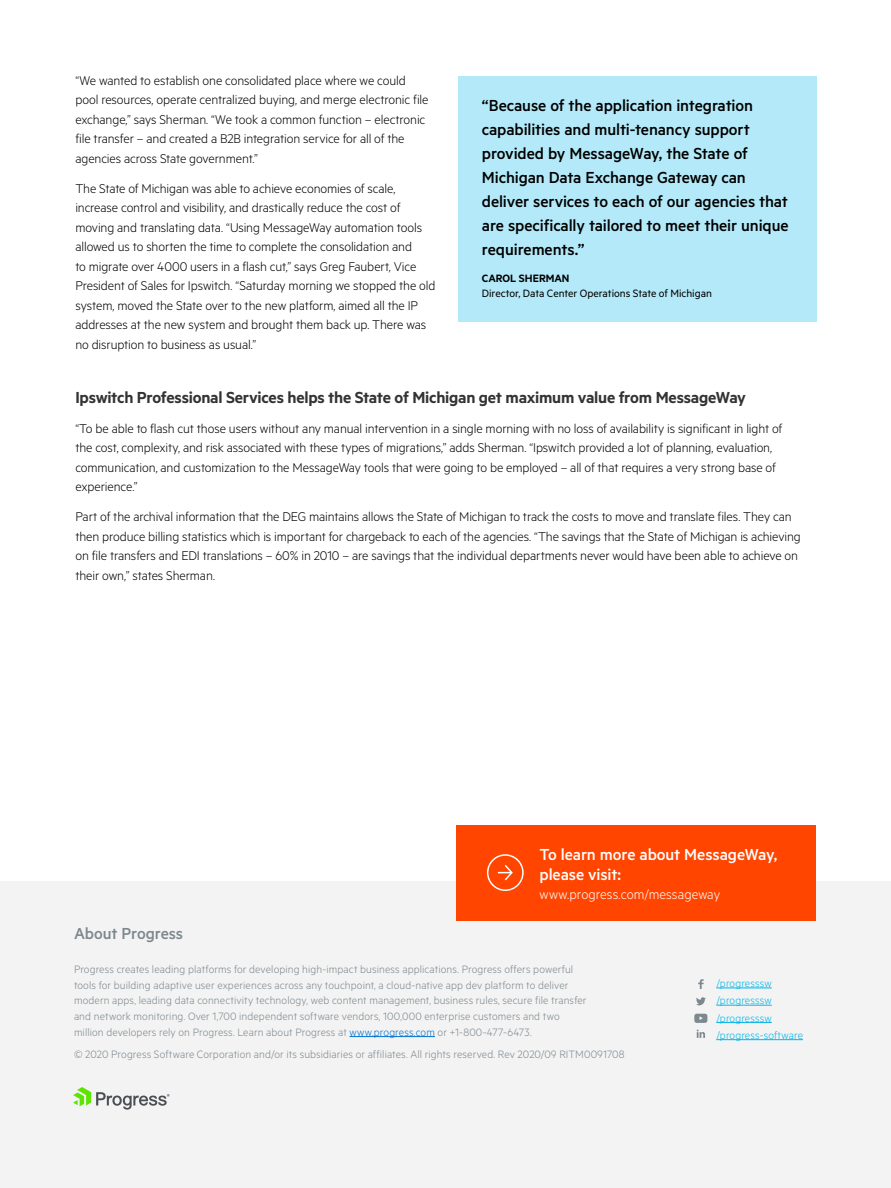
<style>
.page{position:relative;width:891px;height:1188px;background:#fff}
.page>*{position:absolute;margin:0;border:0;box-sizing:border-box;transform-origin:0 0}
.Quotes_Text{font:500 18px/24px "Metric";letter-spacing:-.005em;color:#000}
.Titles_level_1{font:600 18px "Metric";letter-spacing:-.015em;color:#333}
.t1{font:500 18px/19.5px "Metric";letter-spacing:-.005em;color:#fff}
.t2{font:500 18px "Metric";letter-spacing:-.01em;color:#7c878e}
.t3{font:300 15px "Metric";letter-spacing:.005em;color:#fff}
.Body_1{font:300 14.25px/19.5px "Metric";letter-spacing:-.01em;color:#000}
.t4{font:300 12px/15.8px "Metric";letter-spacing:.01em;color:#7c878e}
.t5{font:300 12px/17.2px "Metric";letter-spacing:.01em;color:#00b5e8}
.Quotes_Names{font:12px "Metric";letter-spacing:-.005em;color:#000}
.Quotes_Names-2{font:600 12px "Metric";color:#000}
.s1{color:#0072ce}
</style>
<div class="page">
<div style="left:0;top:881px;width:891px;height:307px;background:#f3f3f3"></div>
<div style="left:457px;top:825px;width:359px;height:96px;background:#ff4500"></div>
<div style="left:487px;top:854px;width:37px;height:37px;border:2px solid #fff;border-radius:50%"></div>
<svg style="left:498px;top:865px;width:15px;height:16px"></svg>
<svg style="left:73px;top:1087px;width:97px;height:23px"></svg>
<hr style="left:350px;top:1036px;width:85px;height:1px;background:#0072ce">
<hr style="left:717px;top:988px;width:55px;height:1px;background:#00b5e8">
<hr style="left:717px;top:1005px;width:55px;height:1px;background:#00b5e8">
<hr style="left:717px;top:1022px;width:55px;height:1px;background:#00b5e8">
<hr style="left:717px;top:1039px;width:86px;height:1px;background:#00b5e8">
<svg style="left:698px;top:979px;width:6px;height:10px"></svg>
<svg style="left:696px;top:997px;width:10px;height:8px"></svg>
<svg style="left:697px;top:1030px;width:8px;height:8px"></svg>
<svg style="left:694px;top:1014px;width:13px;height:9px"></svg>
<div style="left:458px;top:76px;width:358px;height:245px;background:#b3e9f8"></div>
<p class="Body_1" style="left:75px;top:70px;width:355px">“We wanted to establish one consolidated place where we could pool resources, operate centralized buying, and merge electronic file exchange,” says Sherman. “We took a common function – electronic file transfer – and created a B2B integration service for all of the agencies across State government.”</p>
<p class="Body_1" style="left:75px;top:178px;width:362px">The State of Michigan was able to achieve economies of scale, increase control and visibility, and drastically reduce the cost of moving and translating data. “Using MessageWay automation tools allowed us to shorten the time to complete the consolidation and<br>to migrate over 4000 users in a flash cut,” says Greg Faubert, Vice President of Sales for Ipswitch. “Saturday morning we stopped the old system, moved the State over to the new platform, aimed all the IP addresses at the new system and brought them back up. There was no disruption to business as usual.”</p>
<p class="Titles_level_1" style="left:75px;top:386px;width:672px">Ipswitch Professional Services helps the State of Michigan get maximum value from MessageWay</p>
<p class="Body_1" style="left:75px;top:418px;width:708px">“To be able to flash cut those users without any manual intervention in a single morning with no loss of availability is significant in light of the cost, complexity, and risk associated with these types of migrations,” adds Sherman. “Ipswitch provided a lot of planning, evaluation, communication, and customization to the MessageWay tools that were going to be employed – all of that requires a very strong base of experience.”</p>
<p class="Body_1" style="left:75px;top:506px;width:727px">Part of the archival information that the DEG maintains allows the State of Michigan to track the costs to move and translate files. They can then produce billing statistics which is important for chargeback to each of the agencies. “The savings that the State of Michigan is achieving on file transfers and EDI translations – 60% in 2010 – are savings that the individual departments never would have been able to achieve on their own,” states Sherman.</p>
<p class="Quotes_Text" style="left:482px;top:93px;width:308px">“Because of the application integration capabilities and multi-tenancy support provided by MessageWay, the State of Michigan Data Exchange Gateway can deliver services to each of our agencies that are specifically tailored to meet their unique requirements.”</p>
<p class="Quotes_Names-2" style="left:482px;top:272px;width:89px">CAROL SHERMAN</p>
<p class="Quotes_Names" style="left:482px;top:287px;width:232px">Director, Data Center Operations State of Michigan</p>
<p class="t1" style="left:540px;top:845px;width:239px">To learn more about MessageWay, please visit:</p>
<p class="t3" style="left:540px;top:886px;width:182px">www.progress.com/messageway</p>
<p class="t2" style="left:74px;top:923px;width:111px">About Progress</p>
<p class="t4" style="left:74px;top:961px;width:514px">Progress creates leading platforms for developing high-impact business applications. Progress offers powerful tools for building adaptive user experiences across any touchpoint, a cloud-native app dev platform to deliver modern apps, leading data connectivity technology, web content management, business rules, secure file transfer and network monitoring. Over 1,700 independent software vendors, 100,000 enterprise customers and two million developers rely on Progress. Learn about Progress at <span class="s1">www.progress.com</span> or +1-800-477-6473.</p>
<p class="t4" style="left:74px;top:1045px;width:552px">© 2020 Progress Software Corporation and/or its subsidiaries or affiliates. All rights reserved. Rev 2020/09 RITM0091708</p>
<p class="t5" style="left:717px;top:974px;width:88px">/progresssw /progresssw /progresssw /progress-software</p>
</div>
